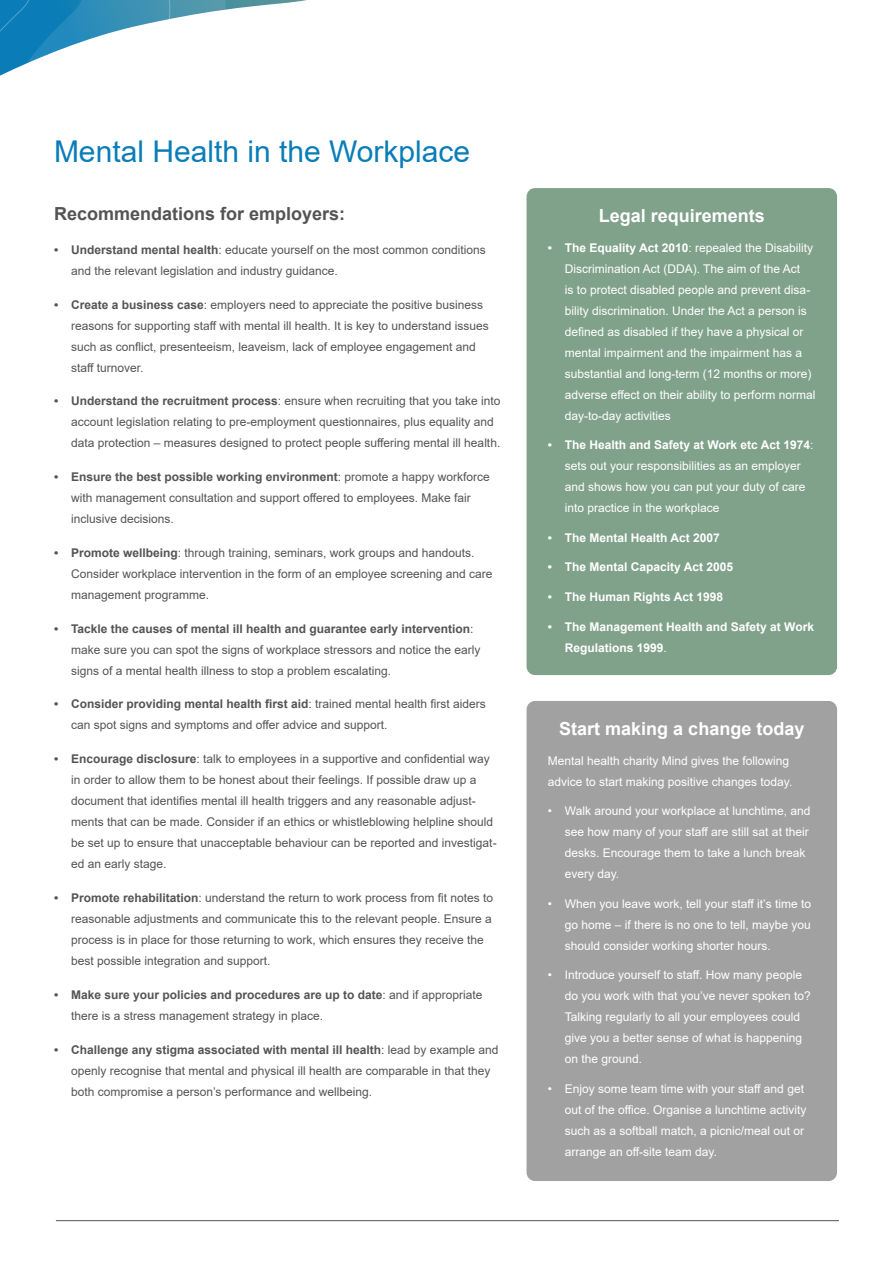
<style>
.page{position:relative;width:893px;height:1263px;background:#fff}
.page>*{position:absolute;margin:0;border:0;box-sizing:border-box;transform-origin:0 0}
.Heading{font:30px "Arial";color:#0a7db8}
.Panel_sub-heading{font:700 18px "Arial";color:#fff}
.Sub-heading{font:700 18px "Arial";color:#545454}
.t1{font:12px/21px "Arial";color:#545454}
.Panel_Body{font:12px/21px "Arial";color:#fff}
.t2{font:700 12px/21px "Arial";color:#fff}
.s1{font-weight:700}
.s2{font-weight:400}
</style>
<div class="page">
<svg style="left:0;top:0;width:307px;height:76px"></svg>
<hr style="left:56px;top:1220px;width:783px;height:1px;background:#545454">
<div style="left:527px;top:188px;width:310px;height:487px;background:#80a18a;border-radius:9px"></div>
<div style="left:527px;top:701px;width:310px;height:480px;background:#a1a1a1;border-radius:9px"></div>
<p class="Heading" style="left:54px;top:131px;width:418px">Mental Health in the Workplace</p>
<p class="Sub-heading" style="left:54px;top:201px;width:293px">Recommendations for employers:</p>
<p class="t1" style="left:71px;top:239px;width:416px;text-indent:-17px"><span class="s1">• Understand mental health</span>: educate yourself on the most common conditions and the relevant legislation and industry guidance.</p>
<p class="t1" style="left:71px;top:294px;width:419px;text-indent:-17px"><span class="s1">• Create a business case</span>: employers need to appreciate the positive business reasons for supporting staff with mental ill health. It is key to understand issues such as conflict, presenteeism, leaveism, lack of employee engagement and staff turnover.</p>
<p class="t1" style="left:71px;top:391px;width:431px;text-indent:-17px"><span class="s1">• Understand the recruitment process</span>: ensure when recruiting that you take into account legislation relating to pre-employment questionnaires, plus equality and data protection – measures designed to protect people suffering mental ill health.</p>
<p class="t1" style="left:71px;top:466px;width:420px;text-indent:-17px"><span class="s1">• Ensure the best possible working environment</span>: promote a happy workforce with management consultation and support offered to employees. Make fair inclusive decisions.</p>
<p class="t1" style="left:71px;top:542px;width:423px;text-indent:-17px"><span class="s1">• Promote wellbeing</span>: through training, seminars, work groups and handouts.<br>Consider workplace intervention in the form of an employee screening and care management programme.</p>
<p class="t1" style="left:71px;top:618px;width:411px;text-indent:-17px"><span class="s1">• Tackle the causes of mental ill health and guarantee early intervention</span>: make sure you can spot the signs of workplace stressors and notice the early signs of a mental health illness to stop a problem escalating.</p>
<p class="t1" style="left:71px;top:694px;width:416px;text-indent:-17px"><span class="s1">• Consider providing mental health first aid</span>: trained mental health first aiders can spot signs and symptoms and offer advice and support.</p>
<p class="t1" style="left:71px;top:748px;width:427px;text-indent:-17px"><span class="s1">• Encourage disclosure</span>: talk to employees in a supportive and confidential way in order to allow them to be honest about their feelings. If possible draw up a document that identifies mental ill health triggers and any reasonable adjust&shy;ments that can be made. Consider if an ethics or whistleblowing helpline should be set up to ensure that unacceptable behaviour can be reported and investigat&shy;ed an early stage.</p>
<p class="t1" style="left:71px;top:887px;width:424px;text-indent:-17px"><span class="s1">• Promote rehabilitation</span>: understand the return to work process from fit notes to reasonable adjustments and communicate this to the relevant people. Ensure a process is in place for those returning to work, which ensures they receive the best possible integration and support.</p>
<p class="t1" style="left:71px;top:984px;width:413px;text-indent:-17px"><span class="s1">• Make sure your policies and procedures are up to date</span>: and if appropriate there is a stress management strategy in place.</p>
<p class="t1" style="left:71px;top:1039px;width:429px;text-indent:-17px"><span class="s1">• Challenge any stigma associated with mental ill health</span>: lead by example and openly recognise that mental and physical ill health are comparable in that they both compromise a person’s performance and wellbeing.</p>
<p class="Panel_sub-heading" style="left:599px;top:203px;width:168px">Legal requirements</p>
<p class="Panel_Body" style="left:565px;top:237px;width:252px;text-indent:-17px"><span class="s1">• The Equality Act 2010</span>: repealed the Disability Discrimination Act (DDA). The aim of the Act<br>is to protect disabled people and prevent disa&shy;bility discrimination. Under the Act a person is defined as disabled if they have a physical or mental impairment and the impairment has a substantial and long-term (12 months or more) adverse effect on their ability to perform normal day-to-day activities</p>
<p class="Panel_Body" style="left:565px;top:435px;width:250px;text-indent:-17px"><span class="s1">• The Health and Safety at Work etc Act 1974</span>: sets out your responsibilities as an employer and shows how you can put your duty of care into practice in the workplace</p>
<p class="t2" style="left:548px;top:527px;width:173px">• The Mental Health Act 2007</p>
<p class="t2" style="left:548px;top:557px;width:187px">• The Mental Capacity Act 2005</p>
<p class="t2" style="left:548px;top:586px;width:177px">• The Human Rights Act 1998</p>
<p class="t2" style="left:565px;top:616px;width:251px;text-indent:-17px">• The Management Health and Safety at Work<br>Regulations 1999<span class="s2">.</span></p>
<p class="Panel_sub-heading" style="left:559px;top:716px;width:247px">Start making a change today</p>
<p class="Panel_Body" style="left:548px;top:750px;width:246px">Mental health charity Mind gives the following advice to start making positive changes today.</p>
<p class="Panel_Body" style="left:565px;top:800px;width:247px;text-indent:-17px">• Walk around your workplace at lunchtime, and see how many of your staff are still sat at their desks. Encourage them to take a lunch break every day.</p>
<p class="Panel_Body" style="left:565px;top:893px;width:248px;text-align:justify;text-indent:-17px">• When you leave work, tell your staff it’s time to go home – if there is no one to tell, maybe you should consider working shorter hours.</p>
<p class="Panel_Body" style="left:565px;top:964px;width:248px;text-indent:-17px">• Introduce yourself to staff. How many people do you work with that you’ve never spoken to?<br>Talking regularly to all your employees could give you a better sense of what is happening on the ground.</p>
<p class="Panel_Body" style="left:565px;top:1078px;width:243px;text-indent:-17px">• Enjoy some team time with your staff and get out of the office. Organise a lunchtime activity such as a softball match, a picnic/meal out or arrange an off-site team day.</p>
</div>
